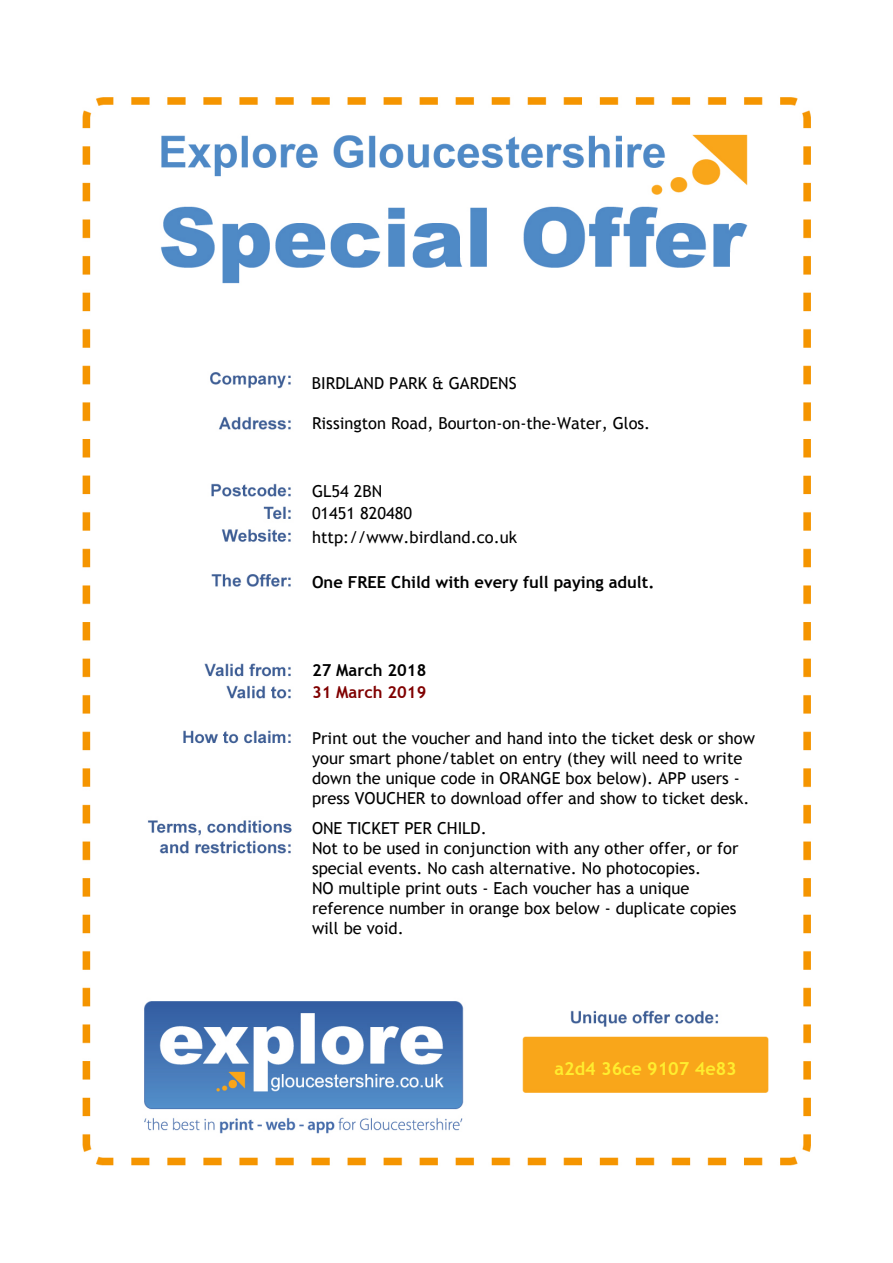
<style>
.page{position:relative;width:893px;height:1263px;background:#fff}
.page>*{position:absolute;margin:0;border:0;box-sizing:border-box;transform-origin:0 0}
.t1{font:700 18px "Trebuchet MS";color:#ffed2f}
.t2{font:16.5px/20px "Trebuchet MS";color:#000}
.t3{font:700 16.5px "Trebuchet MS";color:#000}
.t4{font:700 16.5px "Trebuchet MS";color:#800000}
</style>
<div class="page">
<img style="left:82px;top:97px;width:729px;height:1069px">
<p class="t2" style="left:312px;top:373px;width:206px">BIRDLAND PARK &amp; GARDENS</p>
<p class="t2" style="left:312px;top:413px;width:340px">Rissington Road, Bourton-on-the-Water, Glos.</p>
<p class="t2" style="left:312px;top:481px;width:102px;line-height:21.6px">GL54 2BN<br>01451 820480</p>
<p class="t2" style="left:312px;top:527px;width:207px">http://www.birdland.co.uk</p>
<p class="t3" style="left:312px;top:571px;width:344px">One FREE Child with every full paying adult.</p>
<p class="t3" style="left:312px;top:660px;width:116px">27 March 2018</p>
<p class="t4" style="left:312px;top:682px;width:116px">31 March 2019</p>
<p class="t2" style="left:312px;top:729px;width:444px">Print out the voucher and hand into the ticket desk or show your smart phone/tablet on entry (they will need to write down the unique code in ORANGE box below). APP users - press VOUCHER to download offer and show to ticket desk.</p>
<p class="t2" style="left:312px;top:818px;width:428px">ONE TICKET PER CHILD.<br>Not to be used in conjunction with any other offer, or for special events. No cash alternative. No photocopies.<br>NO multiple print outs - Each voucher has a unique reference number in orange box below - duplicate copies will be void.</p>
<p class="t1" style="left:555px;top:1057px;width:184px">a2d4 36ce 9107 4e83</p>
</div>
